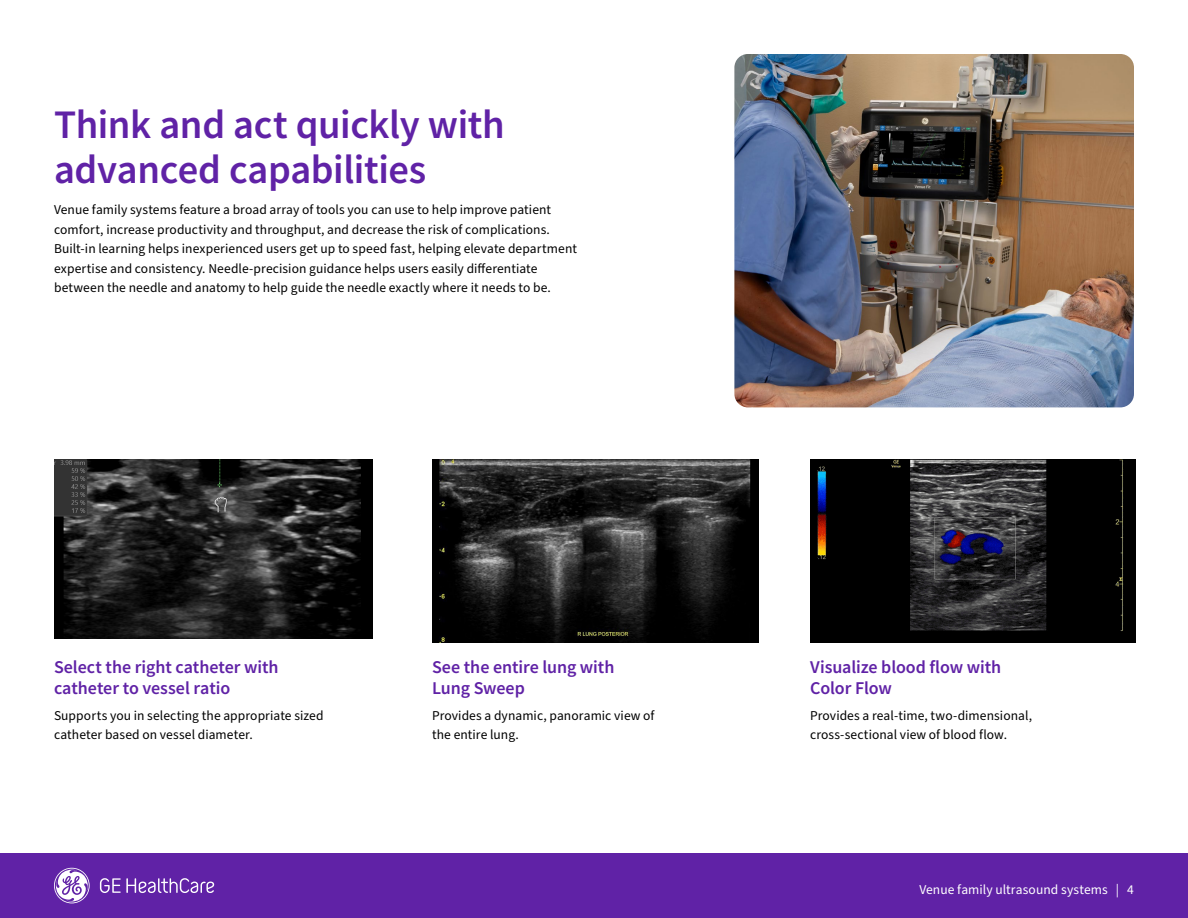
<style>
.page{position:relative;width:1188px;height:918px;background:#fff}
.page>*{position:absolute;margin:0;border:0;box-sizing:border-box;transform-origin:0 0}
.t1{font:600 40.5px/44.2px "Source Sans Pro";letter-spacing:-.01em;color:#6022a6}
.t2{font:600 18px/21px "Source Sans Pro";letter-spacing:-.005em;color:#6022a6}
.t3{font:13.5px/19.5px "Source Sans Pro";letter-spacing:.005em;color:#000}
.t4{font:13.5px "Source Sans Pro";letter-spacing:.01em;color:#fff}
</style>
<div class="page">
<img style="left:734px;top:54px;width:400px;height:353px">
<img style="left:54px;top:459px;width:319px;height:179px">
<img style="left:432px;top:459px;width:326px;height:183px">
<img style="left:810px;top:459px;width:326px;height:183px">
<div style="left:0;top:853px;width:1188px;height:65px;background:#6022a6"></div>
<svg style="left:54px;top:868px;width:160px;height:35px"></svg>
<h1 class="t1" style="left:54px;top:102px;width:452px">Think and act quickly with advanced capabilities</h1>
<p class="t3" style="left:54px;top:201px;width:525px">Venue family systems feature a broad array of tools you can use to help improve patient comfort, increase productivity and throughput, and decrease the risk of complications.<br>Built-in learning helps inexperienced users get up to speed fast, helping elevate department expertise and consistency. Needle-precision guidance helps users easily differentiate between the needle and anatomy to help guide the needle exactly where it needs to be.</p>
<h2 class="t2" style="left:54px;top:656px;width:226px">Select the right catheter with catheter to vessel ratio</h2>
<p class="t3" style="left:54px;top:706px;width:271px">Supports you in selecting the appropriate sized catheter based on vessel diameter.</p>
<h2 class="t2" style="left:432px;top:656px;width:184px">See the entire lung with<br>Lung Sweep</h2>
<p class="t3" style="left:432px;top:706px;width:224px">Provides a dynamic, panoramic view of the entire lung.</p>
<h2 class="t2" style="left:810px;top:656px;width:193px">Visualize blood flow with<br>Color Flow</h2>
<p class="t3" style="left:810px;top:706px;width:223px">Provides a real-time, two-dimensional, cross-sectional view of blood flow.</p>
<p class="t4" style="left:919px;top:881px;width:216px">Venue family ultrasound systems | 4</p>
</div>
